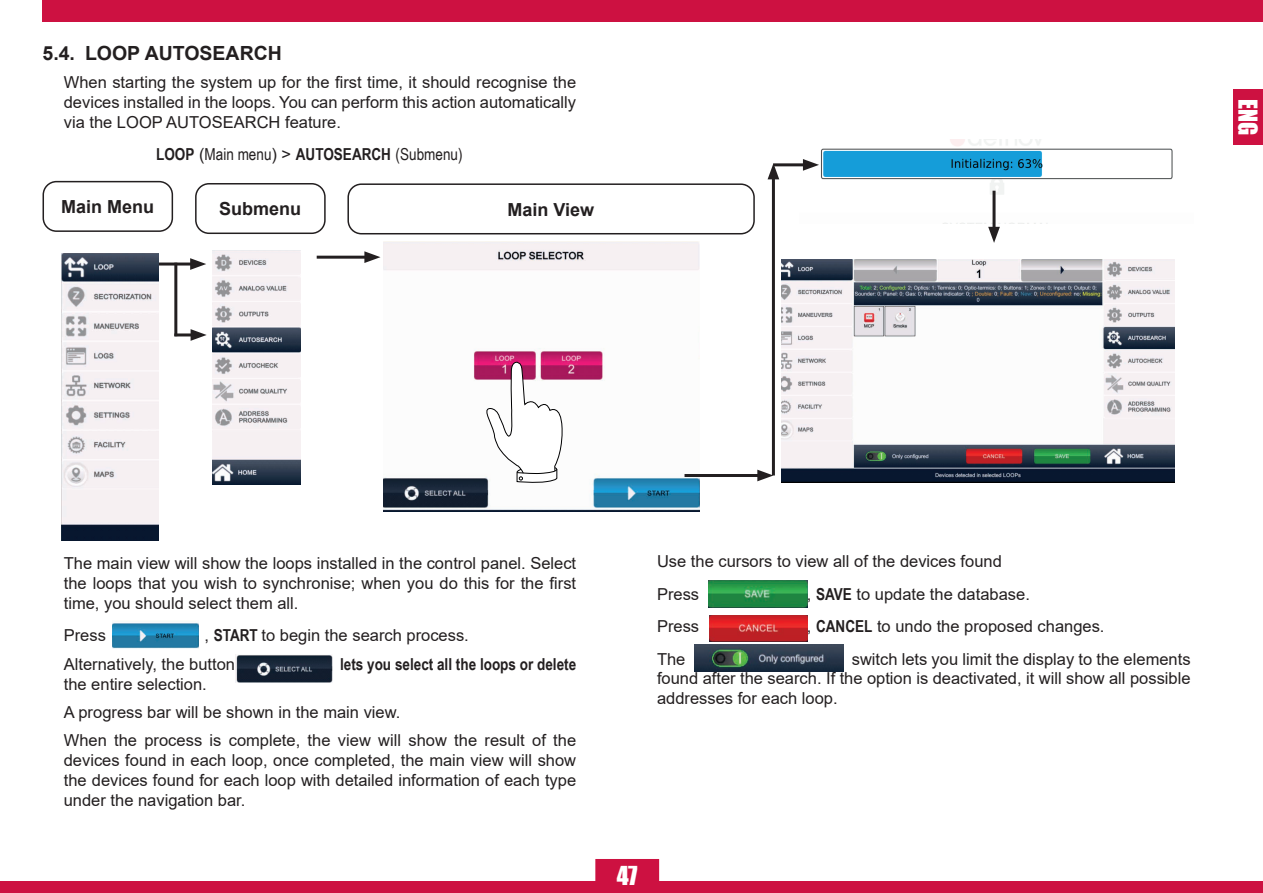
<style>
.page{position:relative;width:1263px;height:893px;background:#fff}
.page>*{position:absolute;margin:0;border:0;box-sizing:border-box;transform-origin:0 0}
.t1{font:24px "Impact";color:#fff}
.t2{font:700 19.5px "Arial";color:#231f20}
.t3{font:700 18px "Arial";color:#231f20}
.t4{font:16.5px/19.8px "Arial";color:#231f20;text-align:justify}
.t5{font:16.5px "Arial Narrow";color:#231f20}
.t6{font:700 16.5px "Arial Narrow";color:#231f20}
.s1{font-weight:700}
.s2{font-family:"Arial"}
.s3{font-family:"Arial Narrow";font-weight:700}
</style>
<div class="page">
<div style="left:0;top:881px;width:1263px;height:12px;background:#cd1141"></div>
<svg style="left:595px;top:859px;width:65px;height:22px"></svg>
<div style="left:43px;top:0;width:1220px;height:21px;background:#cd1141"></div>
<div style="left:1233px;top:89px;width:30px;height:55px;background:#cd1141"></div>
<img style="left:800px;top:140px;width:373px;height:84px">
<hr style="left:151px;top:263px;width:45px;height:3px;background:#231f20">
<svg style="left:190px;top:258px;width:16px;height:12px"></svg>
<hr style="left:317px;top:256px;width:53px;height:3px;background:#231f20">
<svg style="left:364px;top:251px;width:16px;height:12px"></svg>
<div style="left:43px;top:181px;width:130px;height:51px;border:2px solid #231f20;border-radius:13px"></div>
<div style="left:195px;top:183px;width:131px;height:51px;border:2px solid #231f20;border-radius:13px"></div>
<div style="left:347px;top:183px;width:408px;height:51px;border:2px solid #231f20;border-radius:13px"></div>
<img style="left:62px;top:253px;width:96px;height:287px">
<img style="left:213px;top:251px;width:88px;height:234px">
<hr style="left:174px;top:263px;width:3px;height:73px;background:#231f20">
<hr style="left:174px;top:333px;width:22px;height:3px;background:#231f20">
<svg style="left:191px;top:329px;width:16px;height:12px"></svg>
<img style="left:383px;top:241px;width:316px;height:270px">
<hr style="left:992px;top:191px;width:3px;height:41px;background:#231f20">
<svg style="left:988px;top:227px;width:12px;height:16px"></svg>
<hr style="left:684px;top:474px;width:79px;height:3px;background:#231f20">
<svg style="left:757px;top:470px;width:16px;height:11px"></svg>
<hr style="left:772px;top:174px;width:3px;height:301px;background:#231f20">
<svg style="left:767px;top:165px;width:12px;height:14px"></svg>
<img style="left:781px;top:259px;width:393px;height:223px">
<svg style="left:482px;top:362px;width:81px;height:122px"></svg>
<hr style="left:773px;top:163px;width:36px;height:3px;background:#231f20">
<svg style="left:803px;top:159px;width:16px;height:12px"></svg>
<img style="left:112px;top:622px;width:86px;height:26px">
<img style="left:236px;top:655px;width:97px;height:27px">
<img style="left:708px;top:580px;width:99px;height:28px">
<img style="left:709px;top:615px;width:99px;height:26px">
<img style="left:695px;top:644px;width:149px;height:28px">
<p class="t2" style="left:43px;top:39px;width:241px">5.4. LOOP AUTOSEARCH</p>
<p class="t4" style="left:64px;top:73px;width:514px">When starting the system up for the first time, it should recognise the devices installed in the loops. You can perform this action automatically via the LOOP AUTOSEARCH feature.</p>
<p class="t5" style="left:156px;top:143px;width:308px"><span class="s1">LOOP</span> <span class="s2">(</span>Main menu<span class="s2">) &gt;</span> <span class="s1">AUTOSEARCH</span> (Submenu)</p>
<p class="t3" style="left:61px;top:194px;width:95px">Main Menu</p>
<p class="t3" style="left:219px;top:196px;width:84px">Submenu</p>
<p class="t3" style="left:507px;top:196px;width:88px">Main View</p>
<h1 class="t1" style="left:1267px;top:99px;width:38px;rotate:90deg">ENG</h1>
<p class="t4" style="left:64px;top:553px;width:514px">The main view will show the loops installed in the control panel. Select the loops that you wish to synchronise; when you do this for the first time, you should select them all.</p>
<p class="t4" style="left:64px;top:626px;width:44px">Press</p>
<p class="t4" style="left:64px;top:621px;width:407px;line-height:28.3px;text-indent:141px">, <span class="s3">START</span> to begin the search process.<br>Alternatively, the button</p>
<p class="t6" style="left:340px;top:651px;width:238px">lets you select all the loops or delete</p>
<p class="t4" style="left:64px;top:669px;width:514px;line-height:28.3px;text-align:left">the entire selection.<br>A progress bar will be shown in the main view.<br>When the process is complete, the view will show the result of the</p>
<p class="t4" style="left:64px;top:750px;width:514px">devices found in each loop, once completed, the main view will show the devices found for each loop with detailed information of each type under the navigation bar.</p>
<p class="t4" style="left:657px;top:545px;width:346px;line-height:32.5px">Use the cursors to view all of the devices found<br>Press</p>
<p class="t4" style="left:807px;top:584px;width:224px">, <span class="s3">SAVE</span> to update the database.</p>
<p class="t4" style="left:657px;top:616px;width:44px">Press</p>
<p class="t4" style="left:807px;top:616px;width:299px">, <span class="s3">CANCEL</span> to undo the proposed changes.</p>
<p class="t4" style="left:657px;top:649px;width:30px">The</p>
<p class="t4" style="left:657px;top:649px;width:535px;text-indent:195px">switch lets you limit the display to the elements found after the search. If the option is deactivated, it will show all possible addresses for each loop.</p>
<h1 class="t1" style="left:617px;top:857px;width:22px">47</h1>
</div>
